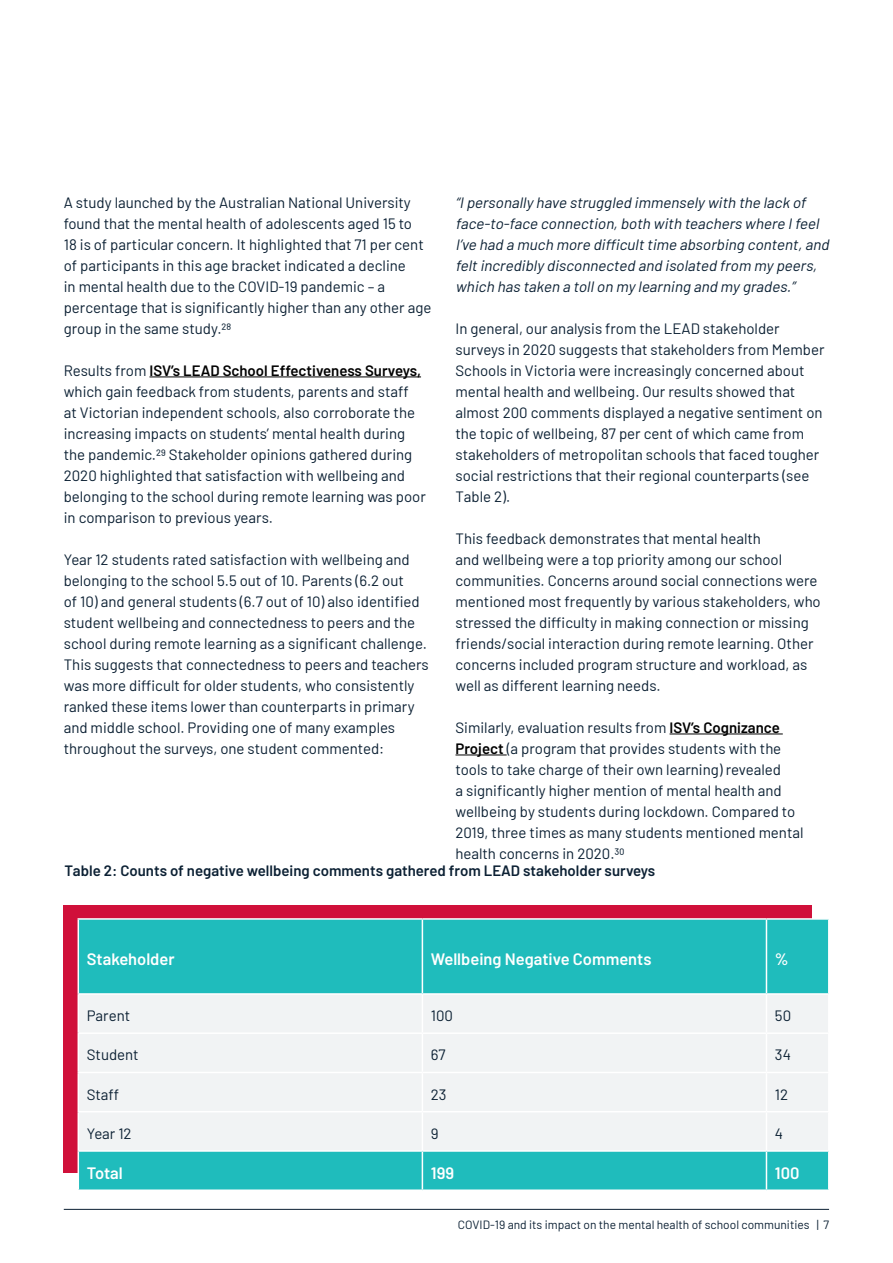
<style>
.page{position:relative;width:893px;height:1263px;background:#fff}
.page>*{position:absolute;margin:0;border:0;box-sizing:border-box;transform-origin:0 0}
.t1{font:600 16.5px "Barlow";color:#fff}
.t2{font:15px/21px "Barlow";color:#0b2033}
.t3{font:italic 15px/21px "Barlow";color:#0b2033}
.t4{font:600 15px "Barlow";color:#0b2033}
.t5{font:12px "Barlow";color:#0b2033}
.s1{font-weight:600;color:#000}
</style>
<div class="page">
<hr style="left:64px;top:1209px;width:765px;height:1px;background:#0b2033">
<hr style="left:149px;top:377px;width:272px;height:1px;background:#000">
<hr style="left:670px;top:734px;width:113px;height:1px;background:#000">
<hr style="left:455px;top:755px;width:52px;height:1px;background:#000">
<div style="left:64px;top:905px;width:748px;height:267px;background:#d0103a"></div>
<div style="left:79px;top:920px;width:749px;height:269px;background:#1fbcbc"></div>
<div style="left:79px;top:995px;width:749px;height:155px;background:#f1f3f4"></div>
<hr style="left:78px;top:918px;width:344px;height:2px;background:#fff">
<hr style="left:78px;top:920px;width:1px;height:73px;background:#fff">
<hr style="left:422px;top:918px;width:344px;height:2px;background:#fff">
<hr style="left:422px;top:920px;width:1px;height:73px;background:#fff">
<hr style="left:766px;top:918px;width:64px;height:2px;background:#fff">
<hr style="left:766px;top:920px;width:1px;height:73px;background:#fff">
<hr style="left:78px;top:993px;width:344px;height:2px;background:#fff">
<hr style="left:78px;top:995px;width:1px;height:37px;background:#fff">
<hr style="left:422px;top:993px;width:344px;height:2px;background:#fff">
<hr style="left:422px;top:995px;width:1px;height:37px;background:#fff">
<hr style="left:766px;top:993px;width:64px;height:2px;background:#fff">
<hr style="left:766px;top:995px;width:1px;height:37px;background:#fff">
<hr style="left:78px;top:1032px;width:344px;height:2px;background:#fff">
<hr style="left:422px;top:1032px;width:344px;height:2px;background:#fff">
<hr style="left:766px;top:1032px;width:64px;height:2px;background:#fff">
<hr style="left:78px;top:1034px;width:1px;height:38px;background:#fff">
<hr style="left:422px;top:1034px;width:1px;height:38px;background:#fff">
<hr style="left:766px;top:1034px;width:1px;height:38px;background:#fff">
<hr style="left:78px;top:1072px;width:344px;height:1px;background:#fff">
<hr style="left:78px;top:1073px;width:1px;height:38px;background:#fff">
<hr style="left:422px;top:1072px;width:344px;height:1px;background:#fff">
<hr style="left:422px;top:1073px;width:1px;height:38px;background:#fff">
<hr style="left:766px;top:1072px;width:64px;height:1px;background:#fff">
<hr style="left:766px;top:1073px;width:1px;height:38px;background:#fff">
<hr style="left:78px;top:1112px;width:1px;height:38px;background:#fff">
<hr style="left:78px;top:1111px;width:344px;height:1px;background:#fff">
<hr style="left:422px;top:1111px;width:344px;height:1px;background:#fff">
<hr style="left:766px;top:1111px;width:64px;height:1px;background:#fff">
<hr style="left:422px;top:1112px;width:1px;height:38px;background:#fff">
<hr style="left:766px;top:1112px;width:1px;height:38px;background:#fff">
<hr style="left:78px;top:1150px;width:344px;height:2px;background:#fff">
<hr style="left:78px;top:1152px;width:1px;height:37px;background:#fff">
<hr style="left:422px;top:1150px;width:344px;height:2px;background:#fff">
<hr style="left:422px;top:1152px;width:1px;height:37px;background:#fff">
<hr style="left:766px;top:1150px;width:64px;height:2px;background:#fff">
<hr style="left:766px;top:1152px;width:1px;height:37px;background:#fff">
<p class="t2" style="left:64px;top:191px;width:369px">A study launched by the Australian National University found that the mental health of adolescents aged 15 to<br>18 is of particular concern. It highlighted that 71 per cent of participants in this age bracket indicated a decline<br>in mental health due to the COVID-19 pandemic – a percentage that is significantly higher than any other age group in the same study.28</p>
<p class="t2" style="left:64px;top:359px;width:364px">Results from <span class="s1">ISV’s LEAD School Effectiveness Surveys, </span>which gain feedback from students, parents and staff<br>at Victorian independent schools, also corroborate the increasing impacts on students’ mental health during the pandemic.29 Stakeholder opinions gathered during 2020 highlighted that satisfaction with wellbeing and belonging to the school during remote learning was poor in comparison to previous years.</p>
<p class="t2" style="left:64px;top:548px;width:366px">Year 12 students rated satisfaction with wellbeing and belonging to the school 5.5 out of 10. Parents (6.2 out<br>of 10) and general students (6.7 out of 10) also identified student wellbeing and connectedness to peers and the school during remote learning as a significant challenge.<br>This suggests that connectedness to peers and teachers was more difficult for older students, who consistently ranked these items lower than counterparts in primary and middle school. Providing one of many examples throughout the surveys, one student commented:</p>
<p class="t3" style="left:455px;top:191px;width:378px">“Ipersonally have struggled immensely with the lack of face-to-face connection,both with teachers where Ifeel I’ve had a much more difficulttime absorbing content,and feltincredibly disconnected and isolated from my peers, which has taken a tollon my learning and my grades.”</p>
<p class="t2" style="left:455px;top:317px;width:370px">In general, our analysis from the LEAD stakeholder surveys in 2020 suggests that stakeholders from Member Schools in Victoria were increasingly concerned about mental health and wellbeing. Our results showed that almost 200 comments displayed a negative sentiment on the topic of wellbeing, 87 per cent of which came from stakeholders of metropolitan schools that faced tougher social restrictions that their regional counterparts (see Table 2).</p>
<p class="t2" style="left:455px;top:527px;width:367px">This feedback demonstrates that mental health<br>and wellbeing were a top priority among our school communities. Concerns around social connections were mentioned most frequently by various stakeholders, who stressed the difficulty in making connection or missing friends/social interaction during remote learning. Other concerns included program structure and workload, as well as different learning needs.</p>
<p class="t2" style="left:455px;top:716px;width:350px">Similarly, evaluation results from <span class="s1">ISV’s Cognizance Project</span> (a program that provides students with the tools to take charge of their own learning) revealed<br>a significantly higher mention of mental health and wellbeing by students during lockdown. Compared to 2019, three times as many students mentioned mental health concerns in 2020.30</p>
<p class="t4" style="left:65px;top:860px;width:592px">Table 2: Counts of negative wellbeing comments gathered from LEAD stakeholder surveys</p>
<p class="t1" style="left:87px;top:947px;width:89px">Stakeholder</p>
<p class="t1" style="left:431px;top:947px;width:222px">Wellbeing Negative Comments</p>
<p class="t1" style="left:775px;top:947px;width:15px">%</p>
<p class="t2" style="left:87px;top:1004px;width:45px">Parent</p>
<p class="t2" style="left:431px;top:1004px;width:24px">100</p>
<p class="t2" style="left:775px;top:1004px;width:18px">50</p>
<p class="t2" style="left:87px;top:1043px;width:53px">Student</p>
<p class="t2" style="left:431px;top:1043px;width:16px">67</p>
<p class="t2" style="left:775px;top:1043px;width:17px">34</p>
<p class="t2" style="left:87px;top:1082px;width:34px">Staff</p>
<p class="t2" style="left:431px;top:1082px;width:17px">23</p>
<p class="t2" style="left:775px;top:1082px;width:15px">12</p>
<p class="t2" style="left:87px;top:1122px;width:46px">Year 12</p>
<p class="t2" style="left:431px;top:1122px;width:9px">9</p>
<p class="t2" style="left:775px;top:1122px;width:10px">4</p>
<p class="t1" style="left:87px;top:1161px;width:37px">Total</p>
<p class="t1" style="left:431px;top:1161px;width:25px">199</p>
<p class="t1" style="left:775px;top:1161px;width:26px">100</p>
<p class="t5" style="left:458px;top:1216px;width:373px">COVID-19 and its impact on the mental health of school communities | 7</p>
</div>
